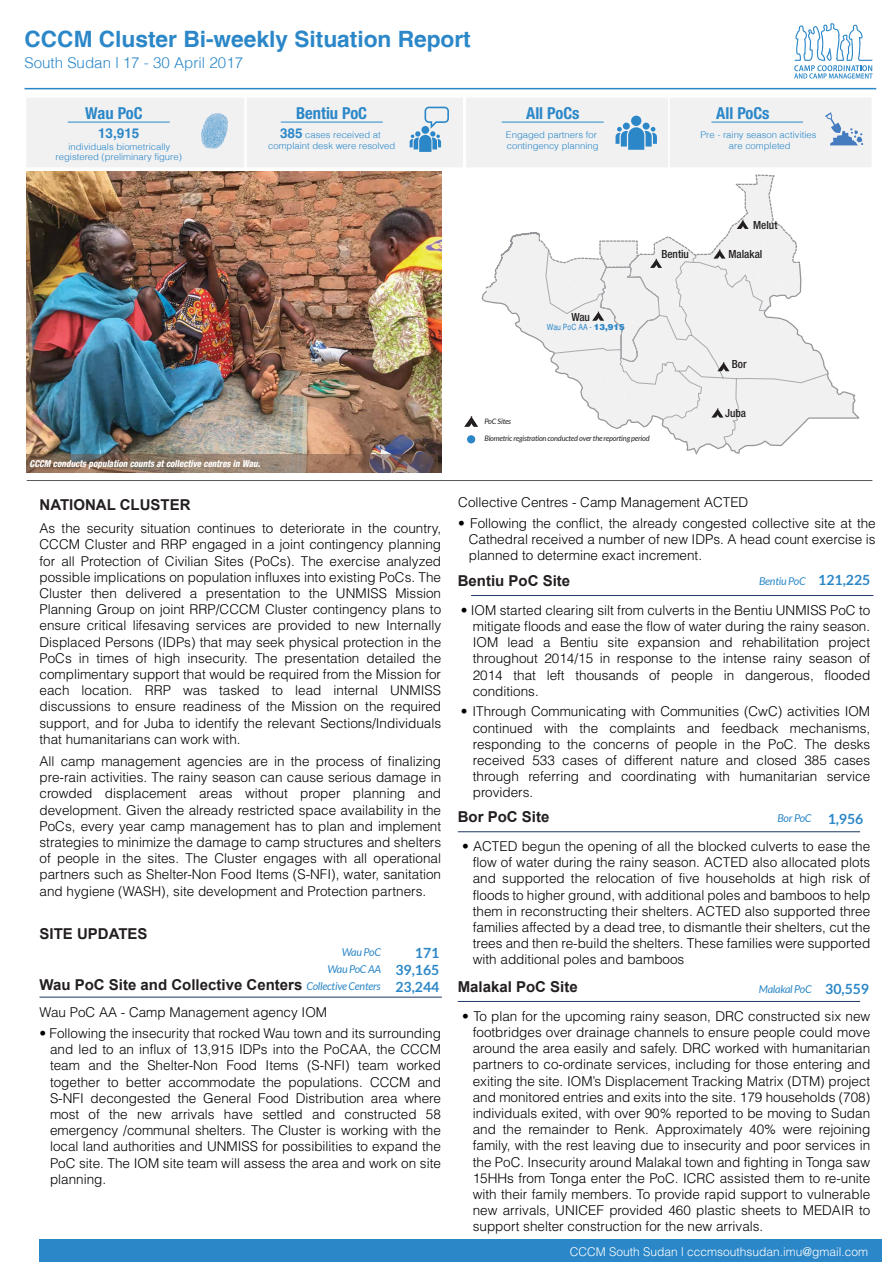
<style>
.page{position:relative;width:893px;height:1263px;background:#fff}
.page>*{position:absolute;margin:0;border:0;box-sizing:border-box;transform-origin:0 0}
.t1{font:700 22.5px "Helvetica";color:#2b87c8}
.t2{font:700 condensed 16.5px "Helvetica Neue LT Std";color:#2b87c8}
.t3{font:700 15px "Arial";color:#231f20}
.t4{font:300 15px "Helv";color:#2b87c8}
.t5{font:700 14.1px/16.8px "Lato";color:#2b87c8}
.t6{font:300 13.5px/16.2px "Helvetica";color:#000;text-align:justify}
.t7{font:700 13.5px "Helvetica";color:#2b87c8}
.t8{font:300 12px "Helvetica";color:#fff}
.t9{font:500 condensed 11.25px "Helvetica Neue LT Std";color:#231f20}
.t10{font:italic 10.8px "Lato";letter-spacing:-.025em;color:#2b87c8}
.t11{font:italic 800 condensed 9.6px "Helvetica Neue LT Std";color:#fff;scale:.92 1}
.t12{font:300 9.15px/11.1px "Helv";color:#2b87c8;text-align:center}
.t13{font:condensed 8.4px "Helvetica";color:#2b87c8}
.t14{font:italic 7.5px "Lato";letter-spacing:-.025em;color:#231f20}
.s1{font-family:"Helvetica";font-weight:700;font-size:13.5px}
.s2{font-weight:900;font-stretch:normal}
.s3{font-weight:700;font-style:normal;font-size:14.1px}
</style>
<div class="page">
<div style="left:245px;top:96px;width:220px;height:73px;background:#f1f1f2;border:2px solid #fff"></div>
<div style="left:25px;top:96px;width:221px;height:73px;background:#f1f1f2;border:2px solid #fff"></div>
<div style="left:465px;top:96px;width:205px;height:73px;background:#f1f1f2;border:2px solid #fff"></div>
<div style="left:668px;top:96px;width:205px;height:73px;background:#f1f1f2;border:2px solid #fff"></div>
<hr style="left:40px;top:997px;width:402px;height:1px;background:#1d3766">
<hr style="left:458px;top:1001px;width:402px;height:1px;background:#1d3766">
<hr style="left:458px;top:831px;width:402px;height:1px;background:#1d3766">
<hr style="left:471px;top:595px;width:402px;height:1px;background:#1d3766">
<hr style="left:25px;top:88px;width:851px;height:1px;background:#2b87c8">
<svg style="left:794px;top:23px;width:79px;height:56px"></svg>
<div style="left:40px;top:1239px;width:842px;height:23px;background:#2b87c8"></div>
<svg style="left:464px;top:174px;width:396px;height:281px"></svg>
<div style="left:467px;top:435px;width:8px;height:8px;background:#2b87c8;border-radius:50%"></div>
<svg style="left:201px;top:113px;width:27px;height:36px"></svg>
<hr style="left:68px;top:122px;width:102px;height:1px;background:#2b87c8">
<hr style="left:281px;top:122px;width:102px;height:1px;background:#2b87c8">
<hr style="left:502px;top:122px;width:102px;height:1px;background:#2b87c8">
<hr style="left:711px;top:122px;width:92px;height:1px;background:#2b87c8">
<svg style="left:616px;top:116px;width:41px;height:34px"></svg>
<svg style="left:410px;top:107px;width:39px;height:45px"></svg>
<svg style="left:825px;top:112px;width:38px;height:33px"></svg>
<img style="left:27px;top:172px;width:414px;height:301px">
<svg style="left:27px;top:454px;width:411px;height:18px"></svg>
<hr style="left:27px;top:480px;width:845px;height:1px;background:#58595b">
<h1 class="t1" style="left:25px;top:25px;width:448px">CCCM Cluster Bi-weekly Situation Report</h1>
<p class="t4" style="left:25px;top:53px;width:220px">South Sudan | 17 - 30 April 2017</p>
<p class="t2" style="left:85px;top:103px;width:59px">Wau PoC</p>
<p class="t7" style="left:98px;top:125px;width:43px">13,915</p>
<p class="t12" style="left:56px;top:142px;width:128px;line-height:9.6px">individuals biometrically registered (preliminary figure)</p>
<p class="t2" style="left:296px;top:103px;width:73px">Bentiu PoC</p>
<p class="t12" style="left:268px;top:129px;width:129px"><span class="s1">385</span> cases received at complaint desk were resolved</p>
<p class="t2" style="left:526px;top:103px;width:55px">All PoCs</p>
<p class="t2" style="left:716px;top:103px;width:55px">All PoCs</p>
<p class="t12" style="left:700px;top:129px;width:118px">Pre - rainy season activities are completed</p>
<p class="t12" style="left:506px;top:129px;width:94px;text-align:left">Engaged partners for contingency planning</p>
<p class="t11" style="left:30px;top:457px;width:252px">CCCM conducts population counts at collective centres in Wau.</p>
<p class="t9" style="left:753px;top:218px;width:26px">Melut</p>
<p class="t9" style="left:661px;top:248px;width:29px">Bentiu</p>
<p class="t9" style="left:728px;top:247px;width:35px">Malakal</p>
<p class="t9" style="left:571px;top:310px;width:20px">Wau</p>
<p class="t14" style="left:484px;top:417px;width:28px">PoC Sites</p>
<p class="t13" style="left:547px;top:322px;width:79px">Wau PoC AA - <span class="s2">13,915</span></p>
<p class="t14" style="left:484px;top:434px;width:167px">Biometric registration conducted over the reporting period</p>
<p class="t9" style="left:732px;top:357px;width:16px">Bor</p>
<p class="t9" style="left:725px;top:406px;width:22px">Juba</p>
<p class="t3" style="left:40px;top:494px;width:153px">NATIONAL CLUSTER</p>
<p class="t6" style="left:40px;top:520px;width:403px">As the security situation continues to deteriorate in the country, CCCM Cluster and RRP engaged in a joint contingency planning for all Protection of Civilian Sites (PoCs). The exercise analyzed possible implications on population influxes into existing PoCs. The Cluster then delivered a presentation to the UNMISS Mission Planning Group on joint RRP/CCCM Cluster contingency plans to ensure critical lifesaving services are provided to new Internally Displaced Persons (IDPs) that may seek physical protection in the PoCs in times of high insecurity. The presentation detailed the complimentary support that would be required from the Mission for each location. RRP was tasked to lead internal UNMISS discussions to ensure readiness of the Mission on the required support, and for Juba to identify the relevant Sections/Individuals that humanitarians can work with.</p>
<p class="t6" style="left:40px;top:753px;width:403px">All camp management agencies are in the process of finalizing pre-rain activities. The rainy season can cause serious damage in crowded displacement areas without proper planning and development. Given the already restricted space availability in the PoCs, every year camp management has to plan and implement strategies to minimize the damage to camp structures and shelters of people in the sites. The Cluster engages with all operational partners such as Shelter-Non Food Items (S-NFI), water, sanitation and hygiene (WASH), site development and Protection partners.</p>
<p class="t3" style="left:40px;top:923px;width:110px">SITE UPDATES</p>
<p class="t10" style="left:342px;top:946px;width:41px">Wau PoC</p>
<p class="t5" style="left:415px;top:944px;width:26px">171</p>
<p class="t10" style="left:306px;top:980px;width:76px">Collective Centers</p>
<p class="t5" style="left:395px;top:961px;width:45px">39,165<br>23,244</p>
<p class="t10" style="left:328px;top:963px;width:55px">Wau PoC AA</p>
<p class="t3" style="left:40px;top:974px;width:264px">Wau PoC Site and Collective Centers</p>
<p class="t6" style="left:40px;top:1004px;width:289px">Wau PoC AA - Camp Management agency IOM</p>
<p class="t6" style="left:50px;top:1025px;width:392px;text-indent:-11px">• Following the insecurity that rocked Wau town and its surrounding and led to an influx of 13,915 IDPs into the PoCAA, the CCCM team and the Shelter-Non Food Items (S-NFI) team worked together to better accommodate the populations. CCCM and S-NFI decongested the General Food Distribution area where most of the new arrivals have settled and constructed 58 emergency /communal shelters. The Cluster is working with the local land authorities and UNMISS for possibilities to expand the PoC site. The IOM site team will assess the area and work on site planning.</p>
<p class="t6" style="left:458px;top:494px;width:292px">Collective Centres - Camp Management ACTED</p>
<p class="t6" style="left:469px;top:514px;width:408px;text-indent:-11px">• Following the conflict, the already congested collective site at the Cathedral received a number of new IDPs. A head count exercise is planned to determine exact increment.</p>
<p class="t10" style="left:759px;top:575px;width:113px">Bentiu PoC <span class="s3">121,225</span></p>
<p class="t3" style="left:458px;top:570px;width:114px">Bentiu PoC Site</p>
<p class="t6" style="left:473px;top:601px;width:399px;text-indent:-12px">• IOM started clearing silt from culverts in the Bentiu UNMISS PoC to mitigate floods and ease the flow of water during the rainy season.<br>IOM lead a Bentiu site expansion and rehabilitation project throughout 2014/15 in response to the intense rainy season of 2014 that left thousands of people in dangerous, flooded conditions.</p>
<p class="t6" style="left:473px;top:703px;width:399px;text-indent:-12px">• IThrough Communicating with Communities (CwC) activities IOM continued with the complaints and feedback mechanisms, responding to the concerns of people in the PoC. The desks received 533 cases of different nature and closed 385 cases through referring and coordinating with humanitarian service providers.</p>
<p class="t3" style="left:458px;top:807px;width:93px">Bor PoC Site</p>
<p class="t6" style="left:473px;top:838px;width:399px;text-indent:-11px">• ACTED begun the opening of all the blocked culverts to ease the flow of water during the rainy season. ACTED also allocated plots and supported the relocation of five households at high risk of floods to higher ground, with additional poles and bamboos to help them in reconstructing their shelters. ACTED also supported three families affected by a dead tree, to dismantle their shelters, cut the trees and then re-build the shelters. These families were supported with additional poles and bamboos</p>
<p class="t5" style="left:828px;top:810px;width:37px">1,956</p>
<p class="t10" style="left:777px;top:812px;width:36px">Bor PoC</p>
<p class="t3" style="left:458px;top:976px;width:122px">Malakal PoC Site</p>
<p class="t6" style="left:473px;top:1007px;width:399px;text-indent:-11px">• To plan for the upcoming rainy season, DRC constructed six new footbridges over drainage channels to ensure people could move around the area easily and safely. DRC worked with humanitarian partners to co-ordinate services, including for those entering and exiting the site. IOM’s Displacement Tracking Matrix (DTM) project and monitored entries and exits into the site. 179 households (708) individuals exited, with over 90% reported to be moving to Sudan and the remainder to Renk. Approximately 40% were rejoining family, with the rest leaving due to insecurity and poor services in the PoC. Insecurity around Malakal town and fighting in Tonga saw 15HHs from Tonga enter the PoC. ICRC assisted them to re-unite with their family members. To provide rapid support to vulnerable new arrivals, UNICEF provided 460 plastic sheets to MEDAIR to support shelter construction for the new arrivals.</p>
<p class="t5" style="left:825px;top:980px;width:45px">30,559</p>
<p class="t10" style="left:759px;top:983px;width:54px">Malakal PoC</p>
<p class="t8" style="left:570px;top:1244px;width:300px">CCCM South Sudan | cccmsouthsudan.imu@gmail.com</p>
</div>
